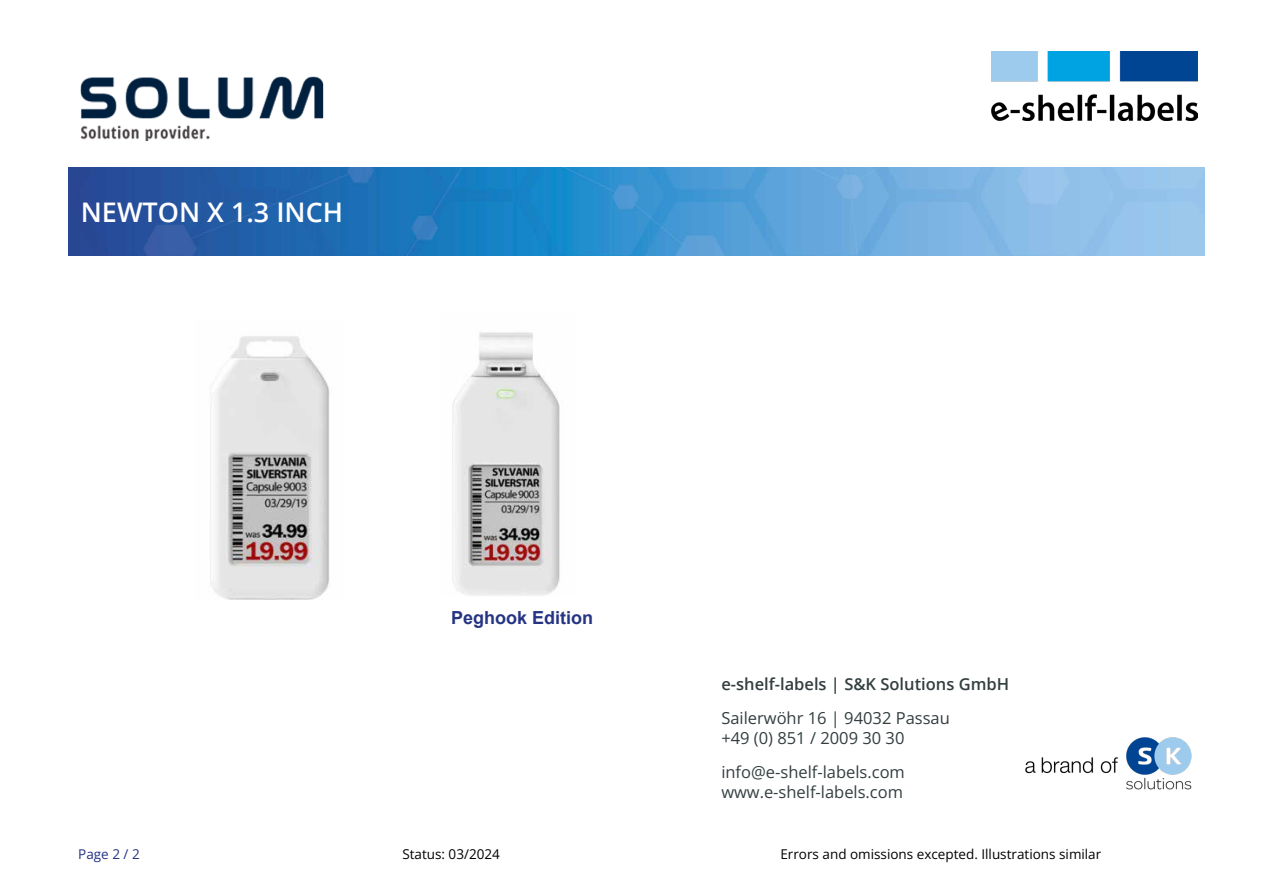
<style>
.page{position:relative;width:1263px;height:893px;background:#fff}
.page>*{position:absolute;margin:0;border:0;box-sizing:border-box;transform-origin:0 0}
.t1{font:600 27px "Open Sans";color:#fff}
.t2{font:700 18px "Arial";color:#253483}
.t3{font:16.5px/19.8px "Open Sans";color:#333e40}
.t4{font:600 16.5px "Open Sans";color:#333e40}
.t5{font:13.5px "Open Sans";color:#000}
.t6{font:13.5px "Open Sans";color:#253483}
</style>
<div class="page">
<img style="left:1025px;top:737px;width:167px;height:53px">
<img style="left:991px;top:51px;width:207px;height:69px">
<img style="left:80px;top:76px;width:244px;height:64px">
<img style="left:68px;top:168px;width:1137px;height:87px">
<img style="left:210px;top:336px;width:120px;height:263px">
<img style="left:452px;top:332px;width:108px;height:264px">
<h1 class="t1" style="left:81px;top:194px;width:264px">NEWTON X 1.3 INCH</h1>
<p class="t2" style="left:451px;top:605px;width:144px">Peghook Edition</p>
<p class="t4" style="left:721px;top:673px;width:289px">e-shelf-labels | S&amp;K Solutions GmbH</p>
<p class="t3" style="left:721px;top:707px;width:230px">Sailerwöhr 16 | 94032 Passau +49 (0) 851 / 2009 30 30</p>
<p class="t3" style="left:721px;top:762px;width:185px">info@e-shelf-labels.com www.e-shelf-labels.com</p>
<p class="t6" style="left:78px;top:845px;width:63px">Page 2 / 2</p>
<p class="t5" style="left:402px;top:845px;width:99px">Status: 03/2024</p>
<p class="t5" style="left:780px;top:845px;width:322px">Errors and omissions excepted. Illustrations similar</p>
</div>
